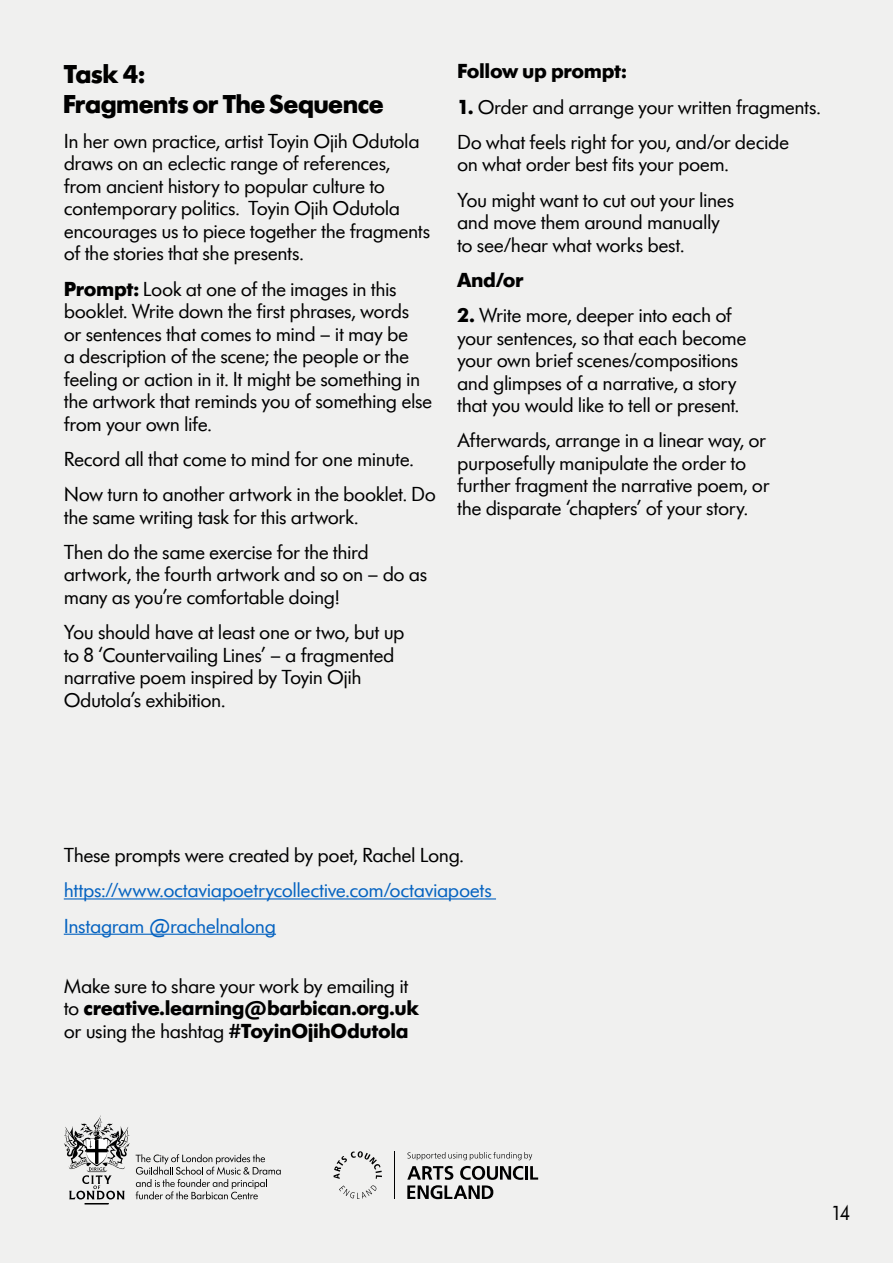
<style>
.page{position:relative;width:893px;height:1263px;background:#f0f0ef}
.page>*{position:absolute;margin:0;border:0;box-sizing:border-box;transform-origin:0 0}
.t1{font:700 27px/30px "Futura SHOP";letter-spacing:.02em;color:#000}
.t2{font:21px/22.5px "Futura SB";letter-spacing:-.025em;color:#000}
.t3{font:21px/35.2px "Futura SB";letter-spacing:-.02em;color:#0563c1}
.t4{font:700 21px "Futura SB";letter-spacing:-.02em;color:#000}
.s1{font-weight:700}
</style>
<div class="page">
<hr style="left:64px;top:898px;width:432px;height:1px;background:#0563c1">
<hr style="left:64px;top:934px;width:212px;height:1px;background:#0563c1">
<svg style="left:64px;top:1115px;width:66px;height:89px"></svg>
<svg style="left:136px;top:1154px;width:145px;height:45px"></svg>
<svg style="left:407px;top:1166px;width:131px;height:33px"></svg>
<svg style="left:407px;top:1152px;width:125px;height:8px"></svg>
<svg style="left:334px;top:1151px;width:48px;height:28px"></svg>
<svg style="left:339px;top:1185px;width:38px;height:14px"></svg>
<hr style="left:394px;top:1151px;width:1px;height:48px;background:#000">
<p class="t1" style="left:64px;top:59px;width:321px">Task 4:<br>Fragments or The Sequence</p>
<p class="t2" style="left:64px;top:130px;width:368px">In her own practice, artist Toyin Ojih Odutola draws on an eclectic range of references, from ancient history to popular culture to contemporary politics. Toyin Ojih Odutola encourages us to piece together the fragments of the stories that she presents.</p>
<p class="t2" style="left:64px;top:278px;width:370px"><span class="s1">Prompt:</span> Look at one of the images in this booklet. Write down the first phrases, words<br>or sentences that comes to mind – it may be<br>a description of the scene; the people or the feeling or action in it. It might be something in the artwork that reminds you of something else from your own life.</p>
<p class="t2" style="left:64px;top:442px;width:374px;line-height:35.2px">Record all that come to mind for one minute.<br>Now turn to another artwork in the booklet. Do</p>
<p class="t2" style="left:64px;top:499px;width:307px;line-height:35.2px">the same writing task for this artwork.<br>Then do the same exercise for the third</p>
<p class="t2" style="left:64px;top:564px;width:365px">artwork, the fourth artwork and so on – do as many as you’re comfortable doing!</p>
<p class="t2" style="left:64px;top:621px;width:342px">You should have at least one or two, but up to 8 ‘Countervailing Lines’ – a fragmented narrative poem inspired by Toyin Ojih Odutola’s exhibition.</p>
<p class="t4" style="left:457px;top:60px;width:171px">Follow up prompt:</p>
<p class="t2" style="left:457px;top:89px;width:365px;line-height:35.2px"><span class="s1">1.</span> Order and arrange your written fragments.<br>Do what feels right for you, and/or decide</p>
<p class="t2" style="left:457px;top:147px;width:279px;line-height:35.2px">on what order best fits your poem.<br>You might want to cut out your lines</p>
<p class="t2" style="left:457px;top:211px;width:264px">and move them around manually to see/hear what works best.</p>
<p class="t4" style="left:457px;top:268px;width:68px">And/or</p>
<p class="t2" style="left:457px;top:304px;width:291px"><span class="s1">2.</span> Write more, deeper into each of your sentences, so that each become your own brief scenes/compositions and glimpses of a narrative, a story that you would like to tell or present.</p>
<p class="t2" style="left:457px;top:430px;width:314px">Afterwards, arrange in a linear way, or purposefully manipulate the order to further fragment the narrative poem, or the disparate ‘chapters’ of your story.</p>
<p class="t2" style="left:64px;top:844px;width:402px">These prompts were created by poet, Rachel Long.</p>
<p class="t3" style="left:64px;top:873px;width:430px">https://www.octaviapoetrycollective.com/octaviapoets<br>Instagram @rachelnalong</p>
<p class="t2" style="left:64px;top:975px;width:357px">Make sure to share your work by emailing it to <span class="s1">creative.learning@barbican.org.uk </span>or using the hashtag <span class="s1">#ToyinOjihOdutola</span></p>
<p class="t2" style="left:831px;top:1202px;width:21px">14</p>
</div>
